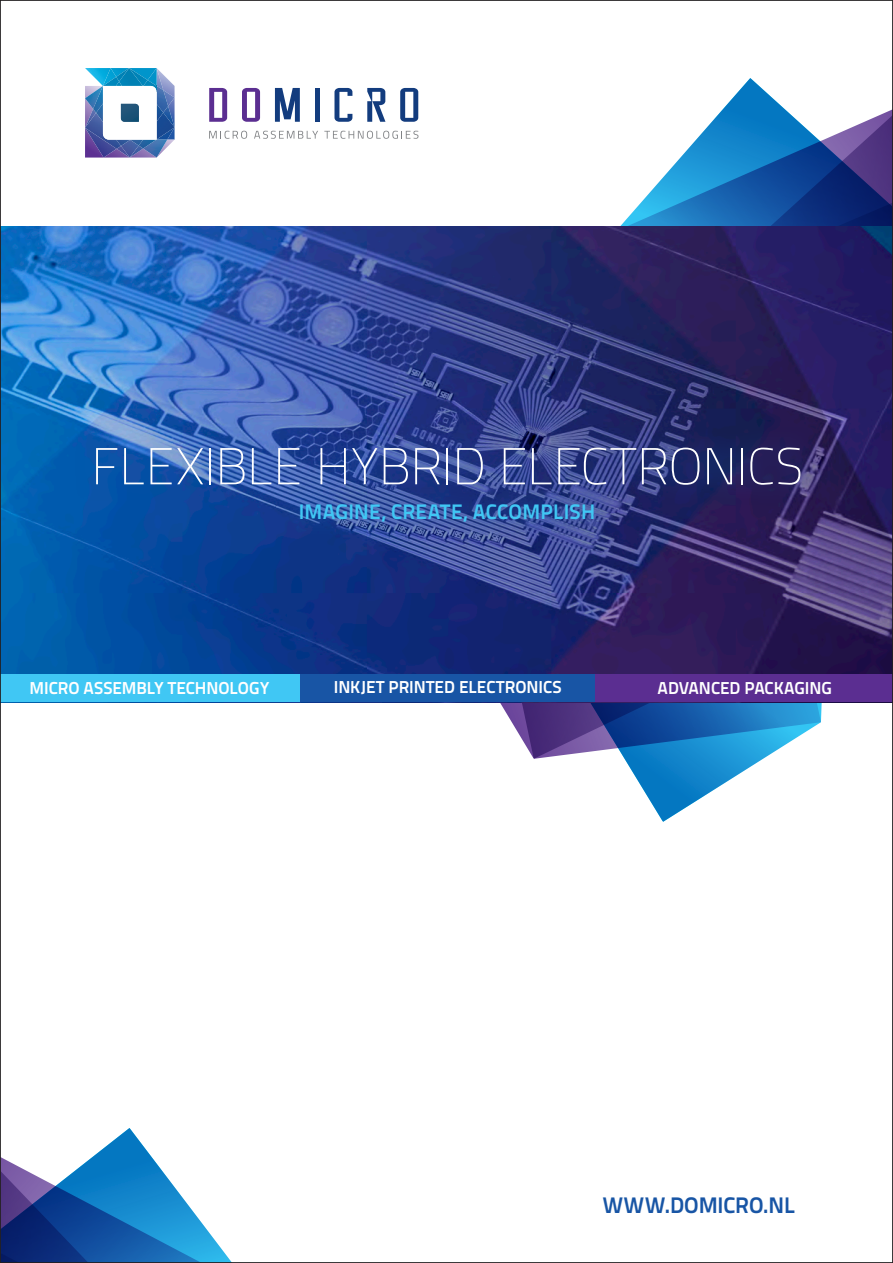
<style>
.page{position:relative;width:893px;height:1263px;background:#fff}
.page>*{position:absolute;margin:0;border:0;box-sizing:border-box;transform-origin:0 0}
.t1{font:100 51.75px "Titillium Text 22 L";letter-spacing:-.015em;color:#fff}
.t2{font:700 22.5px "Titillium Text 22 L";letter-spacing:-.005em;color:#1855a5}
.t3{font:700 21px "Titillium Text 22 L";letter-spacing:.01em;color:#40c7f4}
.t4{font:700 17.25px "Titillium Text 22 L";letter-spacing:-.005em;color:#fff}
</style>
<div class="page">
<svg style="left:463px;top:702px;width:377px;height:120px"></svg>
<svg style="left:620px;top:78px;width:271px;height:148px"></svg>
<img style="left:2px;top:226px;width:889px;height:448px">
<div style="left:595px;top:674px;width:298px;height:28px;background:#5b2e91"></div>
<div style="left:298px;top:674px;width:297px;height:28px;background:#1855a5"></div>
<div style="left:0;top:674px;width:299px;height:28px;background:#40c7f4"></div>
<svg style="left:279px;top:506px;width:336px;height:36px;background:#354d99"></svg>
<svg style="left:75px;top:427px;width:746px;height:79px;background:#2c468f"></svg>
<svg style="left:85px;top:68px;width:90px;height:90px"></svg>
<svg style="left:209px;top:88px;width:18px;height:34px"></svg>
<svg style="left:242px;top:88px;width:18px;height:34px"></svg>
<svg style="left:275px;top:88px;width:25px;height:34px"></svg>
<div style="left:315px;top:88px;width:5px;height:34px;background:#133c7e"></div>
<svg style="left:334px;top:88px;width:18px;height:34px"></svg>
<svg style="left:367px;top:88px;width:18px;height:34px"></svg>
<svg style="left:400px;top:88px;width:18px;height:34px"></svg>
<svg style="left:209px;top:131px;width:38px;height:8px"></svg>
<svg style="left:254px;top:131px;width:64px;height:8px"></svg>
<svg style="left:324px;top:131px;width:94px;height:8px"></svg>
<svg style="left:2px;top:1128px;width:229px;height:133px"></svg>
<p class="t1" style="left:91px;top:429px;width:714px">FLEXIBLE HYBRID ELECTRONICS</p>
<p class="t3" style="left:299px;top:496px;width:298px">IMAGINE, CREATE, ACCOMPLISH</p>
<p class="t4" style="left:30px;top:674px;width:241px">MICRO ASSEMBLY TECHNOLOGY</p>
<p class="t4" style="left:334px;top:674px;width:229px">INKJET PRINTED ELECTRONICS</p>
<p class="t4" style="left:658px;top:674px;width:176px">ADVANCED PACKAGING</p>
<p class="t2" style="left:602px;top:1188px;width:194px">WWW.DOMICRO.NL</p>
</div>
